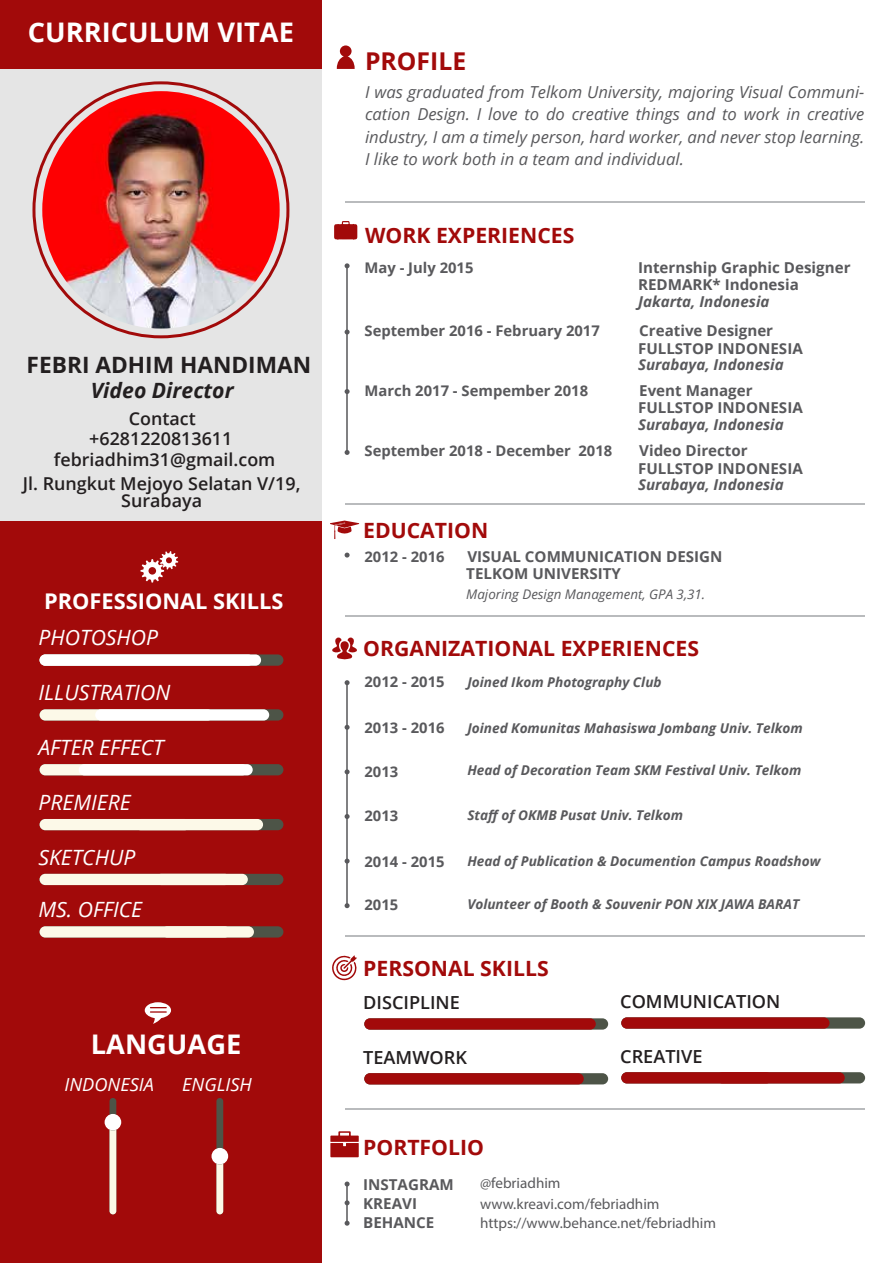
<style>
.page{position:relative;width:893px;height:1263px;background:#fff}
.page>*{position:absolute;margin:0;border:0;box-sizing:border-box;transform-origin:0 0}
.t1{font:700 27px "Open Sans";color:#fff}
.t2{font:700 24.45px "Open Sans";color:#a20a0a}
.t3{font:700 22.5px "Open Sans";color:#231f20}
.t4{font:700 21.6px "Open Sans";color:#fff}
.t5{font:700 21px "Open Sans";color:#a20a0a}
.t6{font:italic 21px "Open Sans";color:#fff}
.t7{font:italic 700 21px "Open Sans";color:#231f20}
.t8{font:600 18px "Open Sans";color:#231f20}
.t9{font:italic 18px "Open Sans";color:#fff}
.t10{font:600 17.7px/19.8px "Open Sans";color:#231f20;text-align:center}
.t11{font:italic 16.5px/22.5px "Open Sans";color:#59595c;text-align:justify}
.t12{font:700 15px/17.2px "Open Sans";color:#59595c}
.t13{font:italic 700 15px "Open Sans";color:#59595c}
.t14{font:15px "Myriad Pro";color:#59595c}
.t15{font:700 14.7px "Open Sans";color:#59595c}
.t16{font:italic 700 13.5px "Open Sans";color:#59595c}
.t17{font:italic 13.2px "Open Sans";color:#59595c}
</style>
<div class="page">
<div style="left:0;top:0;width:322px;height:1263px;background:#e5e5e5"></div>
<div style="left:0;top:0;width:322px;height:69px;background:#a20a0a"></div>
<div style="left:0;top:522px;width:322px;height:741px;background:#a20a0a"></div>
<hr style="left:346px;top:265px;width:2px;height:187px;background:#808082">
<svg style="left:345px;top:263px;width:5px;height:5px"></svg>
<svg style="left:345px;top:330px;width:5px;height:4px"></svg>
<svg style="left:345px;top:389px;width:5px;height:5px"></svg>
<svg style="left:345px;top:450px;width:5px;height:5px"></svg>
<hr style="left:346px;top:1184px;width:2px;height:39px;background:#808082">
<svg style="left:345px;top:1200px;width:5px;height:5px"></svg>
<svg style="left:345px;top:1181px;width:5px;height:5px"></svg>
<svg style="left:345px;top:1221px;width:5px;height:5px"></svg>
<hr style="left:346px;top:682px;width:2px;height:224px;background:#808082">
<svg style="left:345px;top:680px;width:5px;height:5px"></svg>
<svg style="left:345px;top:725px;width:5px;height:5px"></svg>
<svg style="left:345px;top:769px;width:5px;height:5px"></svg>
<svg style="left:345px;top:814px;width:5px;height:5px"></svg>
<svg style="left:345px;top:858px;width:5px;height:5px"></svg>
<svg style="left:345px;top:903px;width:5px;height:5px"></svg>
<svg style="left:345px;top:553px;width:5px;height:5px"></svg>
<svg style="left:330px;top:521px;width:29px;height:18px"></svg>
<svg style="left:334px;top:221px;width:23px;height:19px"></svg>
<div style="left:110px;top:1098px;width:6px;height:116px;background:#4d5447;border-radius:3px"></div>
<div style="left:105px;top:1114px;width:16px;height:16px;background:#fff;border-radius:50%"></div>
<svg style="left:110px;top:1130px;width:6px;height:84px"></svg>
<div style="left:216px;top:1098px;width:7px;height:116px;background:#4d5447;border-radius:3px"></div>
<div style="left:212px;top:1148px;width:16px;height:16px;background:#fff;border-radius:50%"></div>
<svg style="left:216px;top:1164px;width:7px;height:50px"></svg>
<svg style="left:145px;top:1002px;width:26px;height:22px"></svg>
<svg style="left:337px;top:45px;width:18px;height:24px"></svg>
<hr style="left:345px;top:504px;width:519px;height:1px;background:#b9bbbd">
<hr style="left:345px;top:615px;width:519px;height:2px;background:#b9bbbd">
<hr style="left:345px;top:936px;width:519px;height:1px;background:#b9bbbd">
<hr style="left:345px;top:1109px;width:519px;height:1px;background:#b9bbbd">
<hr style="left:345px;top:201px;width:519px;height:1px;background:#b9bbbd">
<img style="left:42px;top:91px;width:238px;height:238px;border-radius:119px">
<div style="left:40px;top:654px;width:243px;height:12px;background:#4d5447;border-radius:6px"></div>
<div style="left:40px;top:709px;width:243px;height:11px;background:#4d5447;border-radius:6px"></div>
<div style="left:40px;top:709px;width:173px;height:11px;background:#fcf9e8;border-radius:6px"></div>
<div style="left:40px;top:764px;width:243px;height:11px;background:#4d5447;border-radius:6px"></div>
<div style="left:40px;top:764px;width:208px;height:11px;background:#fcf9e8;border-radius:6px"></div>
<div style="left:40px;top:819px;width:243px;height:11px;background:#4d5447;border-radius:6px"></div>
<div style="left:40px;top:819px;width:150px;height:11px;background:#fcf9e8;border-radius:6px"></div>
<div style="left:40px;top:874px;width:243px;height:11px;background:#4d5447;border-radius:6px"></div>
<div style="left:40px;top:874px;width:190px;height:11px;background:#fcf9e8;border-radius:6px"></div>
<svg style="left:140px;top:551px;width:38px;height:31px"></svg>
<div style="left:40px;top:654px;width:221px;height:12px;background:#fff;border-radius:6px"></div>
<div style="left:95px;top:709px;width:174px;height:11px;background:#fff;border-radius:6px"></div>
<div style="left:79px;top:764px;width:174px;height:11px;background:#fff;border-radius:6px"></div>
<div style="left:135px;top:819px;width:128px;height:11px;background:#fcf9e8;border-radius:6px"></div>
<div style="left:364px;top:1018px;width:244px;height:11px;background:#4d5447;border-radius:6px"></div>
<div style="left:364px;top:1073px;width:244px;height:11px;background:#4d5447;border-radius:6px"></div>
<div style="left:621px;top:1017px;width:244px;height:12px;background:#4d5447;border-radius:6px"></div>
<div style="left:621px;top:1017px;width:208px;height:12px;background:#a20a0a;border-radius:6px"></div>
<div style="left:621px;top:1072px;width:244px;height:11px;background:#4d5447;border-radius:6px"></div>
<div style="left:621px;top:1072px;width:151px;height:11px;background:#a20a0a;border-radius:6px"></div>
<div style="left:364px;top:1018px;width:232px;height:11px;background:#a20a0a;border-radius:6px"></div>
<div style="left:364px;top:1073px;width:220px;height:11px;background:#a20a0a;border-radius:6px"></div>
<div style="left:717px;top:1072px;width:128px;height:11px;background:#a20a0a;border-radius:6px"></div>
<div style="left:156px;top:874px;width:92px;height:11px;background:#fcf9e8;border-radius:6px"></div>
<div style="left:40px;top:926px;width:243px;height:11px;background:#4d5447;border-radius:6px"></div>
<div style="left:40px;top:926px;width:190px;height:11px;background:#fcf9e8;border-radius:6px"></div>
<div style="left:162px;top:926px;width:92px;height:11px;background:#fcf9e8;border-radius:6px"></div>
<svg style="left:332px;top:637px;width:25px;height:22px"></svg>
<svg style="left:332px;top:955px;width:25px;height:26px"></svg>
<svg style="left:330px;top:1131px;width:29px;height:26px"></svg>
<h1 class="t1" style="left:28px;top:13px;width:267px">CURRICULUM VITAE</h1>
<h3 class="t3" style="left:27px;top:349px;width:286px">FEBRI ADHIM HANDIMAN</h3>
<h3 class="t7" style="left:91px;top:375px;width:144px">Video Director</h3>
<h3 class="t10" style="left:89px;top:408px;width:145px">Contact +6281220813611</h3>
<h3 class="t10" style="left:23px;top:448px;width:279px;line-height:23.1px">febriadhim31@gmail.com<br>Jl. Rungkut Mejoyo Selatan V/19,</h3>
<h3 class="t10" style="left:121px;top:491px;width:82px">Surabaya</h3>
<h3 class="t4" style="left:44px;top:586px;width:241px">PROFESSIONAL SKILLS</h3>
<h3 class="t6" style="left:38px;top:623px;width:121px">PHOTOSHOP</h3>
<h3 class="t6" style="left:38px;top:678px;width:133px">ILLUSTRATION</h3>
<h3 class="t6" style="left:38px;top:733px;width:127px">AFTER EFFECT</h3>
<h3 class="t6" style="left:38px;top:788px;width:94px">PREMIERE</h3>
<h3 class="t6" style="left:38px;top:843px;width:98px">SKETCHUP</h3>
<h3 class="t6" style="left:38px;top:895px;width:105px">MS. OFFICE</h3>
<h1 class="t1" style="left:91px;top:1025px;width:152px">LANGUAGE</h1>
<h3 class="t9" style="left:64px;top:1072px;width:91px">INDONESIA</h3>
<h3 class="t9" style="left:182px;top:1072px;width:71px">ENGLISH</h3>
<h2 class="t2" style="left:365px;top:44px;width:103px">PROFILE</h2>
<p class="t11" style="left:365px;top:80px;width:501px">I was graduated from Telkom University, majoring Visual Communi&shy;cation Design. I love to do creative things and to work in creative industry, I am a timely person, hard worker, and never stop learning.<br>I like to work both in a team and individual.</p>
<h3 class="t5" style="left:365px;top:220px;width:211px">WORK EXPERIENCES</h3>
<p class="t15" style="left:365px;top:257px;width:110px">May - July 2015</p>
<p class="t12" style="left:638px;top:258px;width:214px">Internship Graphic Designer</p>
<p class="t12" style="left:638px;top:275px;width:162px">REDMARK* Indonesia</p>
<p class="t13" style="left:638px;top:291px;width:133px">Jakarta, Indonesia</p>
<p class="t15" style="left:365px;top:321px;width:237px">September 2016 - February 2017</p>
<p class="t12" style="left:638px;top:322px;width:166px">Creative Designer<br>FULLSTOP INDONESIA</p>
<p class="t13" style="left:638px;top:354px;width:147px">Surabaya, Indonesia</p>
<p class="t15" style="left:365px;top:380px;width:225px">March 2017 - Sempember 2018</p>
<p class="t12" style="left:638px;top:381px;width:166px">Event Manager<br>FULLSTOP INDONESIA</p>
<p class="t13" style="left:638px;top:414px;width:147px">Surabaya, Indonesia</p>
<p class="t15" style="left:365px;top:440px;width:249px">September 2018 - December 2018</p>
<p class="t12" style="left:638px;top:442px;width:166px">Video Director<br>FULLSTOP INDONESIA</p>
<p class="t13" style="left:638px;top:474px;width:147px">Surabaya, Indonesia</p>
<h3 class="t5" style="left:363px;top:515px;width:127px">EDUCATION</h3>
<p class="t15" style="left:365px;top:546px;width:82px">2012 - 2016</p>
<p class="t12" style="left:467px;top:547px;width:257px">VISUAL COMMUNICATION DESIGN</p>
<p class="t12" style="left:466px;top:565px;width:156px">TELKOM UNIVERSITY</p>
<p class="t17" style="left:466px;top:585px;width:241px">Majoring Design Management, GPA 3,31.</p>
<h3 class="t5" style="left:363px;top:634px;width:337px">ORGANIZATIONAL EXPERIENCES</h3>
<p class="t15" style="left:365px;top:671px;width:82px">2012 - 2015</p>
<p class="t16" style="left:467px;top:673px;width:196px">Joined Ikom Photography Club</p>
<p class="t15" style="left:365px;top:718px;width:82px">2013 - 2016</p>
<p class="t16" style="left:467px;top:719px;width:337px">Joined Komunitas Mahasiswa Jombang Univ. Telkom</p>
<p class="t15" style="left:365px;top:761px;width:35px">2013</p>
<p class="t16" style="left:467px;top:761px;width:336px">Head of Decoration Team SKM Festival Univ. Telkom</p>
<p class="t15" style="left:365px;top:805px;width:35px">2013</p>
<p class="t16" style="left:467px;top:805px;width:217px">Staff of OKMB Pusat Univ. Telkom</p>
<p class="t15" style="left:365px;top:852px;width:82px">2014 - 2015</p>
<p class="t16" style="left:467px;top:851px;width:355px">Head of Publication &amp; Documention Campus Roadshow</p>
<p class="t15" style="left:365px;top:895px;width:35px">2015</p>
<p class="t16" style="left:467px;top:894px;width:333px">Volunteer of Booth &amp; Souvenir PON XIX JAWA BARAT</p>
<h3 class="t5" style="left:363px;top:953px;width:187px">PERSONAL SKILLS</h3>
<h3 class="t8" style="left:363px;top:990px;width:98px">DISCIPLINE</h3>
<h3 class="t8" style="left:363px;top:1045px;width:105px">TEAMWORK</h3>
<h3 class="t5" style="left:363px;top:1132px;width:122px">PORTFOLIO</h3>
<p class="t12" style="left:363px;top:1175px;width:92px">INSTAGRAM</p>
<p class="t14" style="left:480px;top:1174px;width:82px">@febriadhim</p>
<h3 class="t8" style="left:620px;top:989px;width:162px">COMMUNICATION</h3>
<h3 class="t8" style="left:620px;top:1044px;width:84px">CREATIVE</h3>
<p class="t12" style="left:363px;top:1194px;width:55px">KREAVI</p>
<p class="t14" style="left:480px;top:1194px;width:181px">www.kreavi.com/febriadhim</p>
<p class="t12" style="left:363px;top:1213px;width:73px">BEHANCE</p>
<p class="t14" style="left:480px;top:1214px;width:238px">https://www.behance.net/febriadhim</p>
</div>
